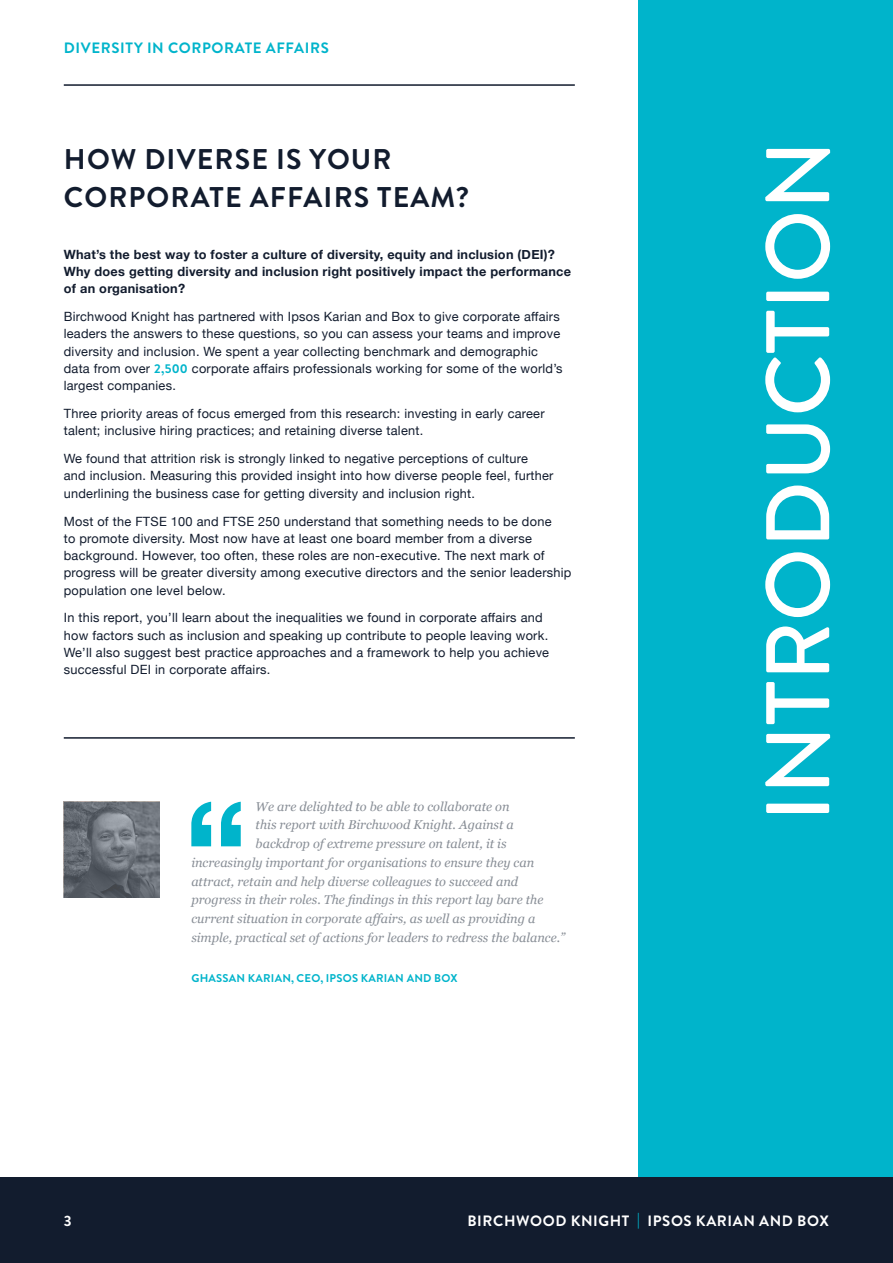
<style>
.page{position:relative;width:893px;height:1263px;background:#fff}
.page>*{position:absolute;margin:0;border:0;box-sizing:border-box;transform-origin:0 0}
.t1{font:500 90px "Brandon Grotesque";color:#fff}
.t2{font:700 28.5px/38.2px "Brandon Grotesque";letter-spacing:.04em;color:#121c2e}
.t3{font:700 15px "Brandon Grotesque";letter-spacing:.04em;color:#fff}
.t4{font:700 15px "Brandon Grotesque";letter-spacing:.04em;color:#00b4cb}
.t5{font:12.75px/17.2px "Helvetica Neue";letter-spacing:.02em;color:#121c2e}
.t6{font:italic 12.75px "Georgia";color:#888e96}
.t7{font:700 12.75px/17.2px "Helvetica Neue";letter-spacing:.02em;color:#121c2e}
.t8{font:700 11.25px "Brandon Grotesque";letter-spacing:.02em;color:#00b4cb}
.s1{font-family:"Brandon Grotesque";font-weight:700;color:#00b4cb}
.s2{color:#00b4cb}
</style>
<div class="page">
<div style="left:639px;top:0;width:254px;height:1178px;background:#00b4cb"></div>
<div style="left:0;top:1178px;width:893px;height:85px;background:#121c2e"></div>
<hr style="left:64px;top:84px;width:511px;height:2px;background:#121c2e">
<hr style="left:64px;top:737px;width:511px;height:2px;background:#121c2e">
<img style="left:64px;top:802px;width:95px;height:95px">
<svg style="left:191px;top:802px;width:50px;height:44px"></svg>
<p class="t4" style="left:64px;top:37px;width:266px">DIVERSITY IN CORPORATE AFFAIRS</p>
<h2 class="t2" style="left:64px;top:140px;width:406px">HOW DIVERSE IS YOUR<br>CORPORATE AFFAIRS TEAM?</h2>
<p class="t7" style="left:64px;top:246px;width:509px">What’s the best way to foster a culture of diversity, equity and inclusion (DEI)?<br>Why does getting diversity and inclusion right positively impact the performance of an organisation?</p>
<p class="t5" style="left:64px;top:309px;width:500px">Birchwood Knight has partnered with Ipsos Karian and Box to give corporate affairs leaders the answers to these questions, so you can assess your teams and improve diversity and inclusion. We spent a year collecting benchmark and demographic data from over <span class="s1">2,500</span> corporate affairs professionals working for some of the world’s largest companies.</p>
<p class="t5" style="left:64px;top:405px;width:482px">Three priority areas of focus emerged from this research: investing in early career talent; inclusive hiring practices; and retaining diverse talent.</p>
<p class="t5" style="left:64px;top:451px;width:491px">We found that attrition risk is strongly linked to negative perceptions of culture<br>and inclusion. Measuring this provided insight into how diverse people feel, further underlining the business case for getting diversity and inclusion right.</p>
<p class="t5" style="left:64px;top:513px;width:509px">Most of the FTSE 100 and FTSE 250 understand that something needs to be done<br>to promote diversity. Most now have at least one board member from a diverse background. However, too often, these roles are non-executive. The next mark of progress will be greater diversity among executive directors and the senior leadership population one level below.</p>
<p class="t5" style="left:64px;top:610px;width:487px">In this report, you’ll learn about the inequalities we found in corporate affairs and how factors such as inclusion and speaking up contribute to people leaving work.<br>We’ll also suggest best practice approaches and a framework to help you achieve successful DEI in corporate affairs.</p>
<p class="t6" style="left:256px;top:797px;width:256px">We are delighted to be able to collaborate on</p>
<p class="t6" style="left:256px;top:815px;width:260px">this report with Birchwood Knight. Against a</p>
<p class="t6" style="left:256px;top:834px;width:252px">backdrop of extreme pressure on talent, it is</p>
<p class="t6" style="left:191px;top:853px;width:344px">increasingly important for organisations to ensure they can</p>
<p class="t6" style="left:191px;top:872px;width:328px">attract, retain and help diverse colleagues to succeed and</p>
<p class="t6" style="left:191px;top:891px;width:354px">progress in their roles. The findings in this report lay bare the</p>
<p class="t6" style="left:191px;top:909px;width:346px">current situation in corporate affairs, as well as providing a</p>
<p class="t6" style="left:191px;top:928px;width:375px">simple, practical set of actions for leaders to redress the balance.”</p>
<p class="t8" style="left:191px;top:970px;width:268px">GHASSAN KARIAN, CEO, IPSOS KARIAN AND BOX</p>
<h1 class="t1" style="left:736px;top:822px;width:683px;rotate:-90deg">INTRODUCTION</h1>
<p class="t3" style="left:64px;top:1210px;width:9px">3</p>
<p class="t3" style="left:467px;top:1210px;width:363px">BIRCHWOOD KNIGHT <span class="s2">|</span> IPSOS KARIAN AND BOX</p>
</div>
